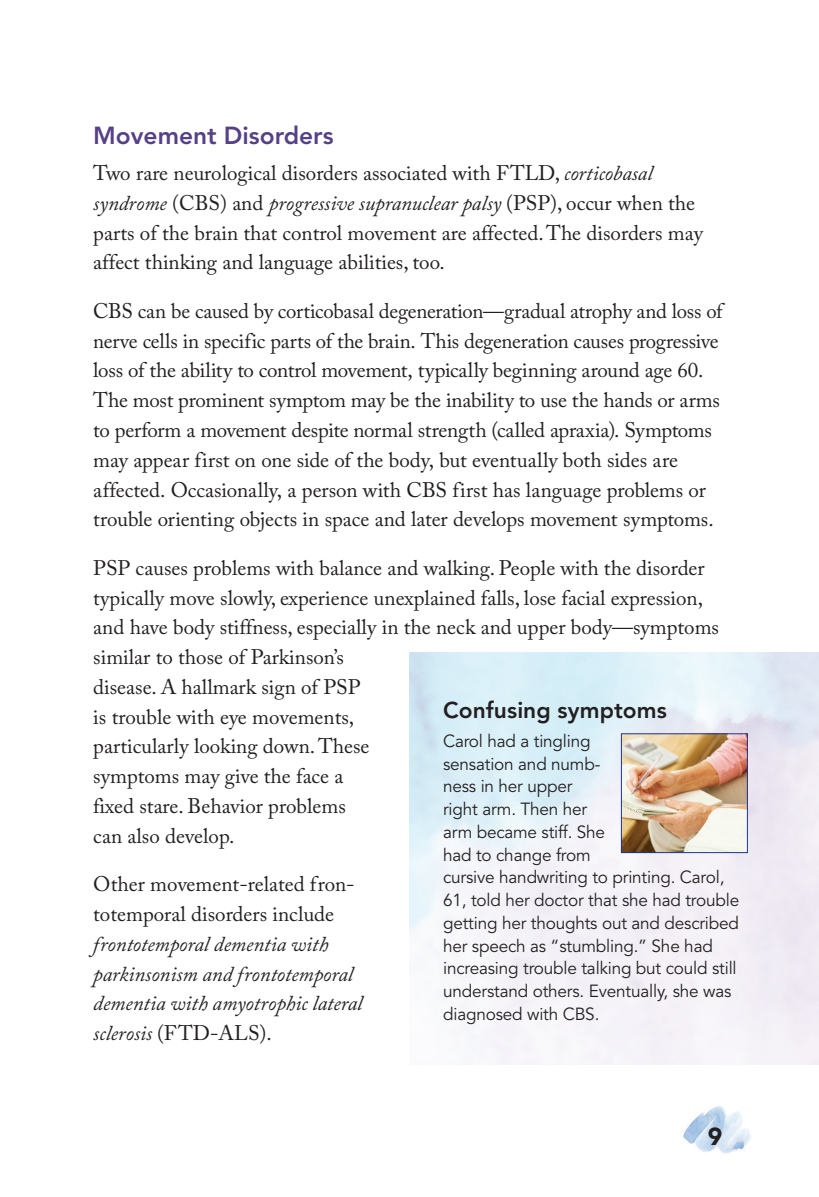
<style>
.page{position:relative;width:819px;height:1197px;background:#fff}
.page>*{position:absolute;margin:0;border:0;box-sizing:border-box;transform-origin:0 0}
.t1{font:800 24.5px "Avenir LT Std";color:#564187}
.t2{font:900 24.5px "Avenir LT Std";color:#231f20}
.t3{font:800 22.75px "Avenir LT Std";letter-spacing:.005em;color:#231f20}
.t4{font:21px/29.8px "Adobe Caslon Pro";color:#231f20}
.t5{font:italic 21px/29.8px "Adobe Caslon Pro";color:#231f20}
.t6{font:17.5px/22.8px "Avenir LT Std";letter-spacing:-.01em;color:#231f20}
.s1{font-style:italic}
.s2{font-style:normal}
</style>
<div class="page">
<img style="left:683px;top:1106px;width:68px;height:48px">
<img style="left:623px;top:735px;width:123px;height:116px">
<div style="left:621px;top:733px;width:127px;height:120px;border:1px solid #1e358b"></div>
<p class="t1" style="left:93px;top:121px;width:242px">Movement Disorders</p>
<p class="t4" style="left:93px;top:158px;width:611px">Two rare neurological disorders associated with FTLD, <span class="s1">corticobasal syndrome</span> (CBS) and <span class="s1">progressive supranuclear palsy</span> (PSP), occur when the parts of the brain that control movement are affected. The disorders may affect thinking and language abilities, too.</p>
<p class="t4" style="left:93px;top:296px;width:631px">CBS can be caused by corticobasal degeneration—gradual atrophy and loss of nerve cells in specific parts of the brain. This degeneration causes progressive loss of the ability to control movement, typically beginning around age 60.<br>The most prominent symptom may be the inability to use the hands or arms to perform a movement despite normal strength (called apraxia). Symptoms may appear first on one side of the body, but eventually both sides are affected. Occasionally, a person with CBS first has language problems or trouble orienting objects in space and later develops movement symptoms.</p>
<p class="t4" style="left:93px;top:553px;width:627px">PSP causes problems with balance and walking. People with the disorder typically move slowly, experience unexplained falls, lose facial expression, and have body stiffness, especially in the neck and upper body—symptoms similar to those of Parkinson’s<br>disease. A hallmark sign of PSP<br>is trouble with eye movements,<br>particularly looking down. These<br>symptoms may give the face a<br>fixed stare. Behavior problems<br>can also develop.</p>
<p class="t4" style="left:93px;top:869px;width:263px">Other movement-related fron&shy;totemporal disorders include</p>
<p class="t5" style="left:93px;top:929px;width:271px">frontotemporal dementia with parkinsonism and frontotemporal dementia with amyotrophic lateral sclerosis <span class="s2">(FTD-ALS).</span></p>
<p class="t3" style="left:443px;top:697px;width:225px">Confusing symptoms</p>
<p class="t6" style="left:443px;top:730px;width:298px">Carol had a tingling<br>sensation and numb-<br>ness in her upper<br>right arm . Then her<br>arm became stiff . She<br>had to change from<br>cursive handwriting to printing . Carol,<br>61, told her doctor that she had trouble getting her thoughts out and described her speech as “stumbling .” She had increasing trouble talking but could still understand others . Eventually, she was diagnosed with CBS .</p>
<p class="t2" style="left:708px;top:1122px;width:16px">9</p>
</div>
